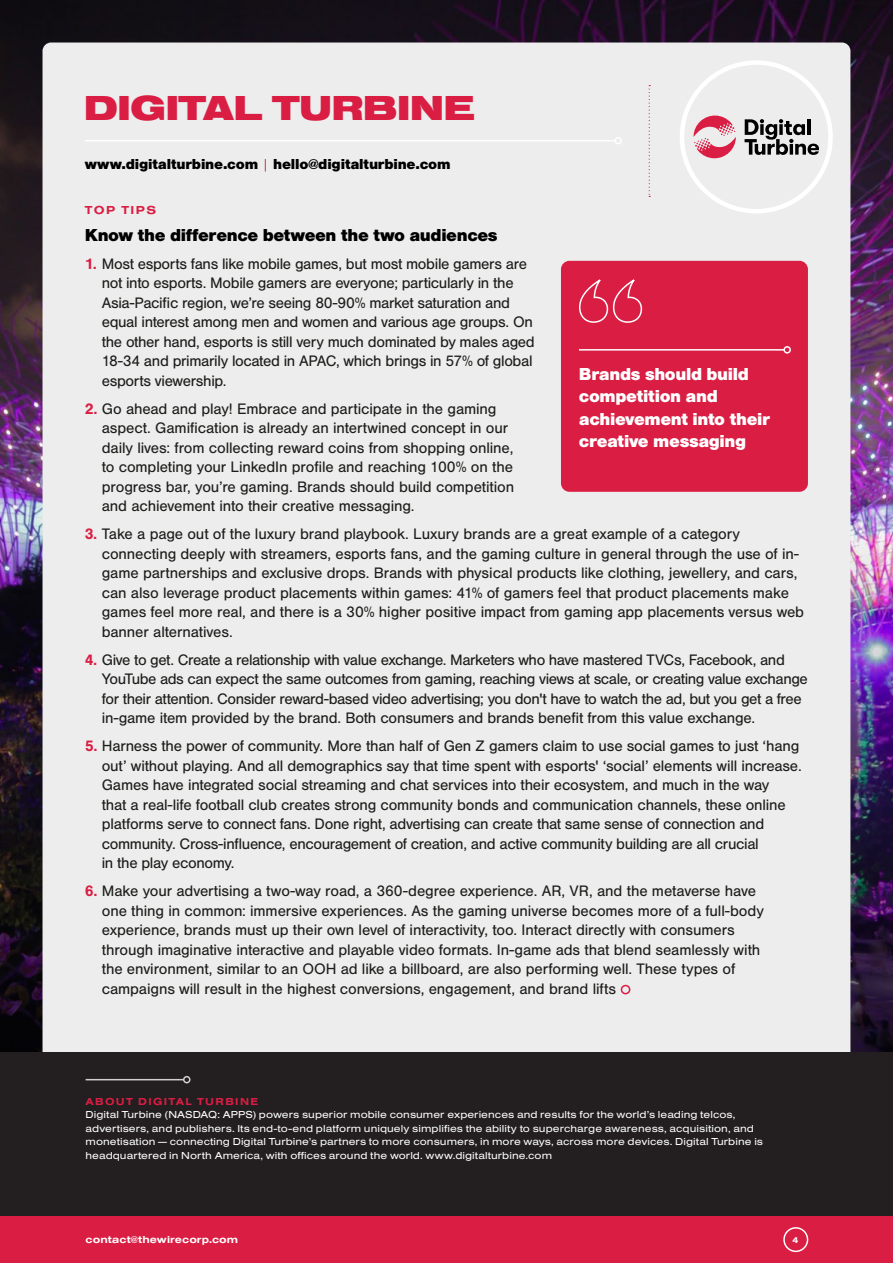
<style>
.page{position:relative;width:893px;height:1263px;background:#fff}
.page>*{position:absolute;margin:0;border:0;box-sizing:border-box;transform-origin:0 0}
.t1{font:900 36px "Nimbus San Ext";letter-spacing:-.025em;color:#da1d43}
.t2{font:900 18px/22.5px "Nimbus San";letter-spacing:-.02em;color:#fff}
.t3{font:900 18px "Nimbus San";letter-spacing:-.02em;color:#000}
.t4{font:15.75px/19.5px "Nimbus San";letter-spacing:-.015em;color:#1d1d1b}
.t5{font:900 15px "Nimbus San";letter-spacing:-.01em;color:#000}
.t6{font:700 12px "Nimbus San Ext";letter-spacing:.12em;color:#da1d43}
.t7{font:10.5px/13.5px "Nimbus San Ext";letter-spacing:.005em;color:#fff}
.t8{font:700 10.5px "Nimbus San Ext";letter-spacing:.005em;color:#fff}
.t9{font:700 10.5px "Nimbus San Ext";letter-spacing:.13em;color:#da1d43}
.t10{font:700 9px "Nimbus San Ext";color:#fff}
.s1{font-weight:300;color:#da1d43}
.s2{font-weight:700;color:#da1d43}
.s3{color:#da1d43}
</style>
<div class="page">
<img style="left:0;top:0;width:893px;height:531px">
<img style="left:0;top:531px;width:893px;height:522px">
<div style="left:43px;top:43px;width:807px;height:1010px;background:#ededed"></div>
<hr style="left:85px;top:140px;width:530px;height:1px;background:#fff">
<div style="left:614px;top:137px;width:8px;height:7px;border:2px solid #fff;border-radius:50%"></div>
<div style="left:0;top:1053px;width:893px;height:210px;background:#231f20"></div>
<hr style="left:86px;top:1079px;width:98px;height:1px;background:#d0d0d0">
<div style="left:183px;top:1076px;width:8px;height:7px;border:2px solid #d0d0d0;border-radius:50%"></div>
<div style="left:0;top:1216px;width:893px;height:47px;background:#da1d43"></div>
<div style="left:783px;top:1227px;width:25px;height:25px;border:2px solid #fff;border-radius:50%"></div>
<svg style="left:649px;top:85px;width:1px;height:112px"></svg>
<div style="left:561px;top:261px;width:247px;height:231px;background:#da1d43;border-radius:9px"></div>
<svg style="left:579px;top:279px;width:64px;height:44px"></svg>
<hr style="left:579px;top:349px;width:205px;height:2px;background:#fff">
<div style="left:783px;top:346px;width:8px;height:8px;border:2px solid #fff;border-radius:50%"></div>
<div style="left:680px;top:60px;width:153px;height:153px;border:4px solid #fff;border-radius:50%"></div>
<svg style="left:693px;top:115px;width:43px;height:44px;background:#e597a7"></svg>
<svg style="left:745px;top:119px;width:74px;height:36px;background:#898989"></svg>
<h1 class="t1" style="left:84px;top:87px;width:393px">DIGITAL TURBINE</h1>
<p class="t5" style="left:85px;top:155px;width:367px">www.digitalturbine.com <span class="s1">|</span> hello@digitalturbine.com</p>
<p class="t6" style="left:85px;top:202px;width:73px">TOP TIPS</p>
<p class="t3" style="left:85px;top:225px;width:414px">Know the difference between the two audiences</p>
<p class="t4" style="left:102px;top:254px;width:434px;text-indent:-17px"><span class="s2">1.</span> Most esports fans like mobile games, but most mobile gamers are not into esports. Mobile gamers are everyone; particularly in the Asia-Pacific region, we’re seeing 80-90% market saturation and equal interest among men and women and various age groups. On the other hand, esports is still very much dominated by males aged 18-34 and primarily located in APAC, which brings in 57% of global esports viewership.</p>
<p class="t4" style="left:102px;top:399px;width:414px;text-indent:-17px"><span class="s2">2.</span> Go ahead and play! Embrace and participate in the gaming aspect. Gamification is already an intertwined concept in our daily lives: from collecting reward coins from shopping online, to completing your LinkedIn profile and reaching 100% on the progress bar, you’re gaming. Brands should build competition and achievement into their creative messaging.</p>
<p class="t4" style="left:102px;top:525px;width:704px;text-indent:-17px"><span class="s2">3.</span> Take a page out of the luxury brand playbook. Luxury brands are a great example of a category connecting deeply with streamers, esports fans, and the gaming culture in general through the use of in&shy;game partnerships and exclusive drops. Brands with physical products like clothing, jewellery, and cars, can also leverage product placements within games: 41% of gamers feel that product placements make games feel more real, and there is a 30% higher positive impact from gaming app placements versus web banner alternatives.</p>
<p class="t4" style="left:102px;top:650px;width:708px;text-indent:-17px"><span class="s2">4.</span> Give to get. Create a relationship with value exchange. Marketers who have mastered TVCs, Facebook, and YouTube ads can expect the same outcomes from gaming, reaching views at scale, or creating value exchange for their attention. Consider reward-based video advertising; you don't have to watch the ad, but you get a free in-game item provided by the brand. Both consumers and brands benefit from this value exchange.</p>
<p class="t4" style="left:102px;top:737px;width:701px;text-indent:-17px"><span class="s2">5.</span> Harness the power of community. More than half of Gen Z gamers claim to use social games to just ‘hang out’ without playing. And all demographics say that time spent with esports' ‘social’ elements will increase.<br>Games have integrated social streaming and chat services into their ecosystem, and much in the way<br>that a real-life football club creates strong community bonds and communication channels, these online platforms serve to connect fans. Done right, advertising can create that same sense of connection and community. Cross-influence, encouragement of creation, and active community building are all crucial<br>in the play economy.</p>
<p class="t4" style="left:102px;top:882px;width:664px;text-indent:-17px"><span class="s2">6.</span> Make your advertising a two-way road, a 360-degree experience. AR, VR, and the metaverse have one thing in common: immersive experiences. As the gaming universe becomes more of a full-body experience, brands must up their own level of interactivity, too. Interact directly with consumers through imaginative interactive and playable video formats. In-game ads that blend seamlessly with the environment, similar to an OOH ad like a billboard, are also performing well. These types of campaigns will result in the highest conversions, engagement, and brand lifts <span class="s3">▯</span></p>
<p class="t2" style="left:579px;top:363px;width:193px">Brands should build competition and achievement into their creative messaging</p>
<p class="t9" style="left:86px;top:1094px;width:174px">ABOUT DIGITAL TURBINE</p>
<p class="t7" style="left:86px;top:1107px;width:679px">Digital Turbine (NASDAQ: APPS) powers superior mobile consumer experiences and results for the world’s leading telcos, advertisers, and publishers. Its end-to-end platform uniquely simplifies the ability to supercharge awareness, acquisition, and monetisation — connecting Digital Turbine’s partners to more consumers, in more ways, across more devices. Digital Turbine is headquartered in North America, with offices around the world. www.digitalturbine.com</p>
<p class="t8" style="left:86px;top:1232px;width:154px">contact@thewirecorp.com</p>
<p class="t10" style="left:792px;top:1233px;width:7px">4</p>
</div>
